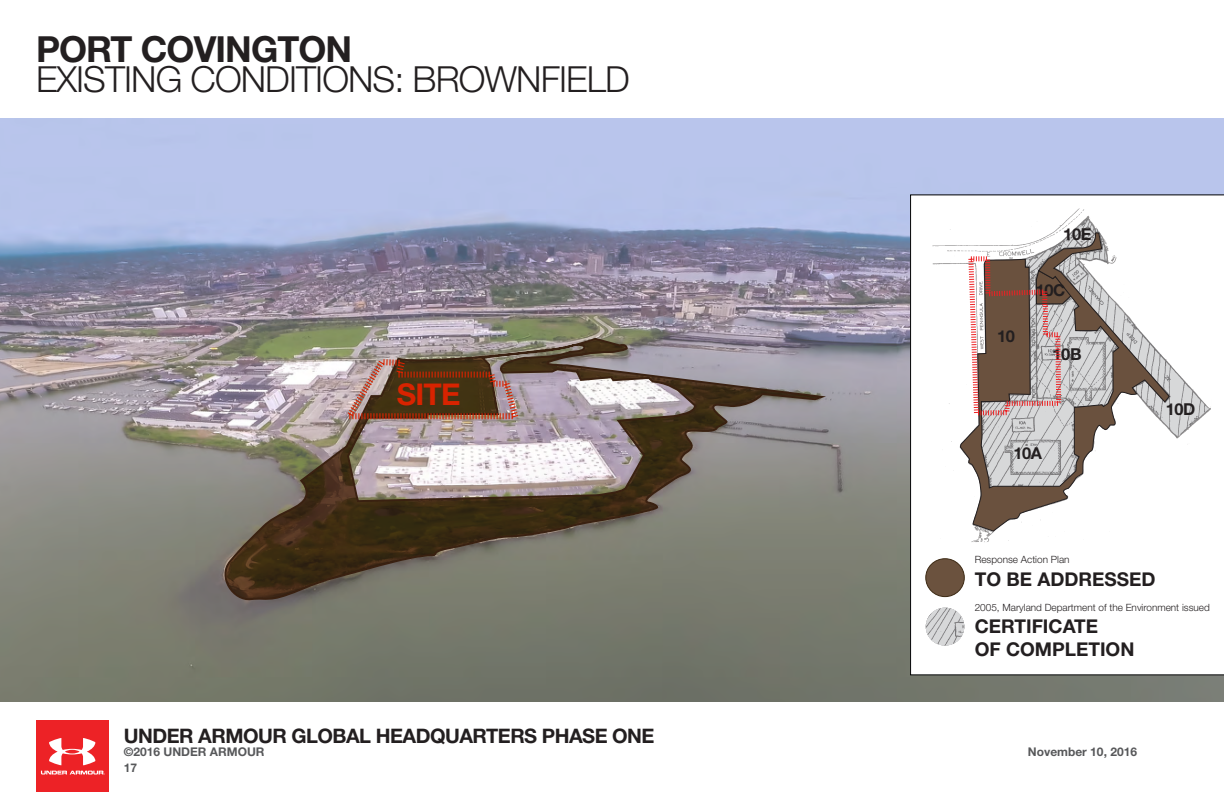
<style>
.page{position:relative;width:1224px;height:792px;background:#fff}
.page>*{position:absolute;margin:0;border:0;box-sizing:border-box;transform-origin:0 0}
.PAGE_HEADING-NARROW{font:300 36px "Helvetica Neue LT Std";letter-spacing:-.025em;color:#231f20}
.PAGE_HEADING{font:700 36px "Helvetica Neue LT Std";letter-spacing:-.025em;color:#231f20}
.PAGE_HEADING-2{font:700 30px "Helvetica Neue LT Std";color:#d82300}
.t1{font:700 20px "Helvetica Neue LT Std";letter-spacing:-.025em;color:#231f20}
.t2{font:700 19px "Helvetica Neue LT Std";color:#231f20}
.HEADING_-_18_PT{font:700 16.4px "Helvetica Neue LT Std";letter-spacing:-.025em;color:#231f20}
.t3{font:700 12px "Helvetica Neue LT Std";color:#57585a}
.BODY_-_10_PT{font:300 10px "Helvetica Neue LT Std";color:#231f20}
</style>
<div class="page">
<div style="left:36px;top:720px;width:72px;height:72px;background:#ed2226"></div>
<svg style="left:49px;top:738px;width:46px;height:27px"></svg>
<svg style="left:41px;top:771px;width:64px;height:4px"></svg>
<img style="left:0;top:118px;width:1224px;height:584px">
<svg style="left:214px;top:339px;width:616px;height:264px;background:#867f76"></svg>
<svg style="left:562px;top:343px;width:16px;height:7px"></svg>
<svg style="left:910px;top:194px;width:314px;height:481px"></svg>
<img style="left:932px;top:202px;width:279px;height:340px">
<svg style="left:960px;top:202px;width:210px;height:330px"></svg>
<div style="left:926px;top:559px;width:38px;height:38px;background:#6b523e;border-radius:50%"></div>
<div style="left:925px;top:558px;width:40px;height:39px;border:1px solid #3d2a14;border-radius:50%"></div>
<svg style="left:926px;top:608px;width:38px;height:38px"></svg>
<svg style="left:968px;top:218px;width:241px;height:270px"></svg>
<img style="left:346px;top:358px;width:173px;height:62px">
<p class="PAGE_HEADING" style="left:36px;top:27px;width:318px">PORT COVINGTON</p>
<p class="PAGE_HEADING-NARROW" style="left:36px;top:57px;width:595px">EXISTING CONDITIONS: BROWNFIELD</p>
<p class="PAGE_HEADING-2" style="left:397px;top:376px;width:65px">SITE</p>
<h3 class="t1" style="left:124px;top:724px;width:532px">UNDER ARMOUR GLOBAL HEADQUARTERS PHASE ONE</h3>
<p class="t3" style="left:124px;top:744px;width:142px">©2016 UNDER ARMOUR</p>
<p class="t3" style="left:124px;top:760px;width:15px">17</p>
<p class="HEADING_-_18_PT" style="left:1063px;top:224px;width:30px">10E</p>
<p class="HEADING_-_18_PT" style="left:997px;top:326px;width:19px">10</p>
<p class="HEADING_-_18_PT" style="left:1036px;top:280px;width:31px">10C</p>
<p class="HEADING_-_18_PT" style="left:1053px;top:344px;width:31px">10B</p>
<p class="HEADING_-_18_PT" style="left:1014px;top:443px;width:30px">10A</p>
<p class="HEADING_-_18_PT" style="left:1166px;top:399px;width:31px">10D</p>
<p class="BODY_-_10_PT" style="left:975px;top:553px;width:96px">Response Action Plan</p>
<p class="t2" style="left:975px;top:567px;width:182px">TO BE ADDRESSED</p>
<p class="BODY_-_10_PT" style="left:975px;top:601px;width:237px">2005, Maryland Department of the Environment issued</p>
<p class="t2" style="left:975px;top:615px;width:125px">CERTIFICATE</p>
<p class="t2" style="left:975px;top:638px;width:161px">OF COMPLETION</p>
<p class="t3" style="left:1028px;top:744px;width:111px">November 10, 2016</p>
</div>
